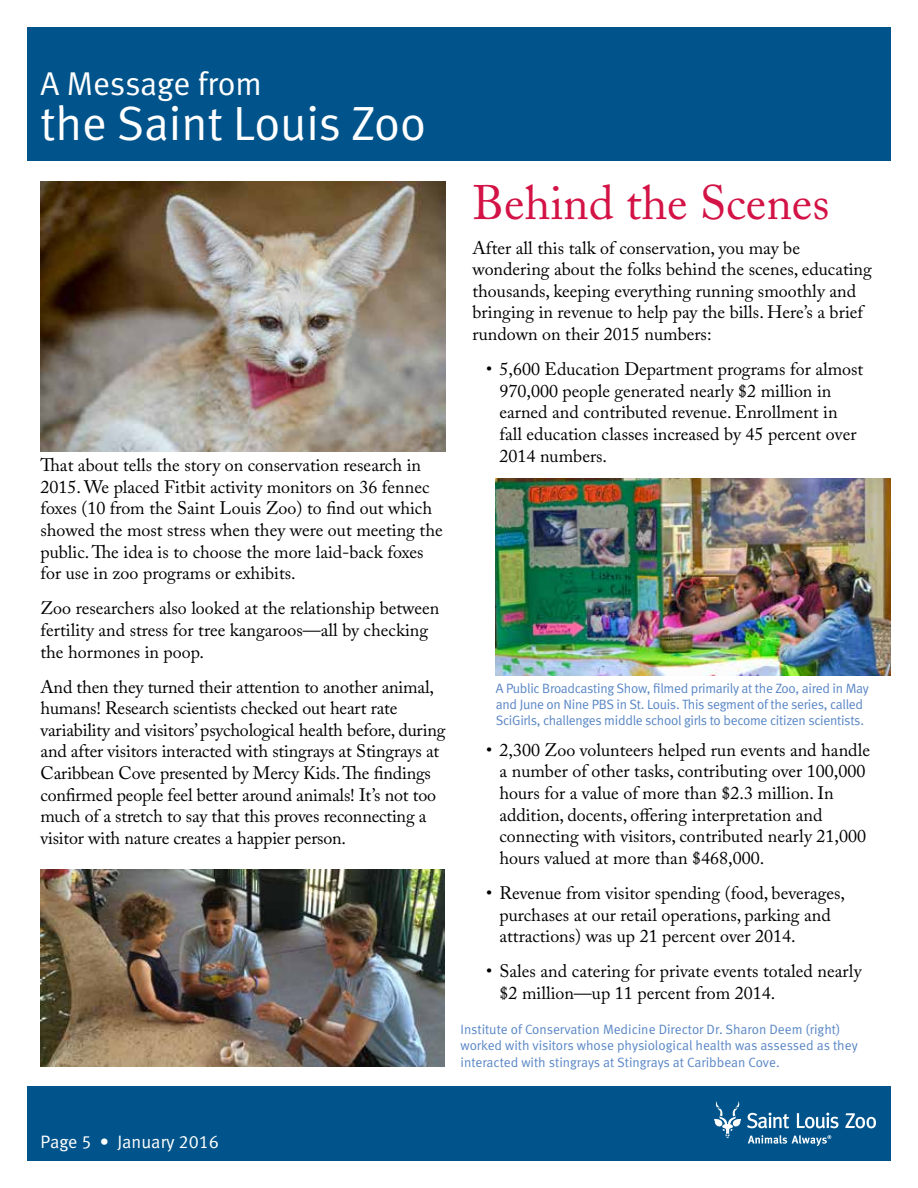
<style>
.page{position:relative;width:918px;height:1188px;background:#fff}
.page>*{position:absolute;margin:0;border:0;box-sizing:border-box;transform-origin:0 0}
.t1{font:48px "Meta Normal LF";color:#fff}
.t2{font:48px "Adobe Caslon";color:#d31245}
.t3{font:33px "Meta Normal LF";letter-spacing:-.005em;color:#fff}
.t4{font:18px/21.6px "Adobe Caslon Pro";color:#000}
.t5{font:18px "Meta Normal LF";color:#fff}
.t6{font:13.5px/16.2px "Meta Normal LF";letter-spacing:-.02em;color:#5a87c6}
.t7{font:13.5px/16.2px "Meta Normal LF";color:#5a87c6}
</style>
<div class="page">
<div style="left:27px;top:27px;width:864px;height:133px;background:#00548b"></div>
<div style="left:27px;top:1086px;width:864px;height:75px;background:#00548b"></div>
<svg style="left:747px;top:1113px;width:42px;height:15px"></svg>
<svg style="left:797px;top:1113px;width:42px;height:16px"></svg>
<svg style="left:845px;top:1113px;width:31px;height:15px"></svg>
<svg style="left:714px;top:1101px;width:27px;height:37px"></svg>
<svg style="left:748px;top:1135px;width:83px;height:11px"></svg>
<img style="left:41px;top:182px;width:405px;height:269px">
<img style="left:40px;top:869px;width:404px;height:197px">
<img style="left:496px;top:478px;width:395px;height:198px">
<h2 class="t3" style="left:40px;top:64px;width:223px">A Message from</h2>
<h1 class="t1" style="left:40px;top:96px;width:387px">the Saint Louis Zoo</h1>
<p class="t4" style="left:40px;top:454px;width:404px">That about tells the story on conservation research in 2015. We placed Fitbit activity monitors on 36 fennec foxes (10 from the Saint Louis Zoo) to find out which showed the most stress when they were out meeting the public. The idea is to choose the more laid-back foxes for use in zoo programs or exhibits.</p>
<p class="t4" style="left:40px;top:597px;width:400px">Zoo researchers also looked at the relationship between fertility and stress for tree kangaroos—all by checking the hormones in poop.</p>
<p class="t4" style="left:40px;top:676px;width:407px">And then they turned their attention to another animal, humans! Research scientists checked out heart rate variability and visitors’ psychological health before, during and after visitors interacted with stingrays at Stingrays at Caribbean Cove presented by Mercy Kids. The findings confirmed people feel better around animals! It’s not too much of a stretch to say that this proves reconnecting a visitor with nature creates a happier person.</p>
<h1 class="t2" style="left:472px;top:174px;width:358px">Behind the Scenes</h1>
<p class="t4" style="left:472px;top:237px;width:401px">After all this talk of conservation, you may be wondering about the folks behind the scenes, educating thousands, keeping everything running smoothly and bringing in revenue to help pay the bills. Here’s a brief rundown on their 2015 numbers:</p>
<p class="t4" style="left:500px;top:358px;width:365px;text-indent:-14px">• 5,600 Education Department programs for almost 970,000 people generated nearly $2 million in earned and contributed revenue. Enrollment in fall education classes increased by 45 percent over 2014 numbers.</p>
<p class="t6" style="left:496px;top:680px;width:375px">A Public Broadcasting Show, filmed primarily at the Zoo, aired in May and June on Nine PBS in St. Louis. This segment of the series, called<br>SciGirls, challenges middle school girls to become citizen scientists.</p>
<p class="t4" style="left:500px;top:739px;width:372px;text-indent:-14px">• 2,300 Zoo volunteers helped run events and handle a number of other tasks, contributing over 100,000 hours for a value of more than $2.3 million. In addition, docents, offering interpretation and connecting with visitors, contributed nearly 21,000 hours valued at more than $468,000.</p>
<p class="t4" style="left:500px;top:882px;width:347px;text-indent:-14px">• Revenue from visitor spending (food, beverages, purchases at our retail operations, parking and attractions) was up 21 percent over 2014.</p>
<p class="t4" style="left:500px;top:960px;width:364px;text-indent:-14px">• Sales and catering for private events totaled nearly $2 million—up 11 percent from 2014.</p>
<p class="t7" style="left:460px;top:1021px;width:399px">Institute of Conservation Medicine Director Dr. Sharon Deem (right) worked with visitors whose physiological health was assessed as they interacted with stingrays at Stingrays at Caribbean Cove.</p>
<p class="t5" style="left:40px;top:1131px;width:180px">Page 5 • January 2016</p>
</div>
